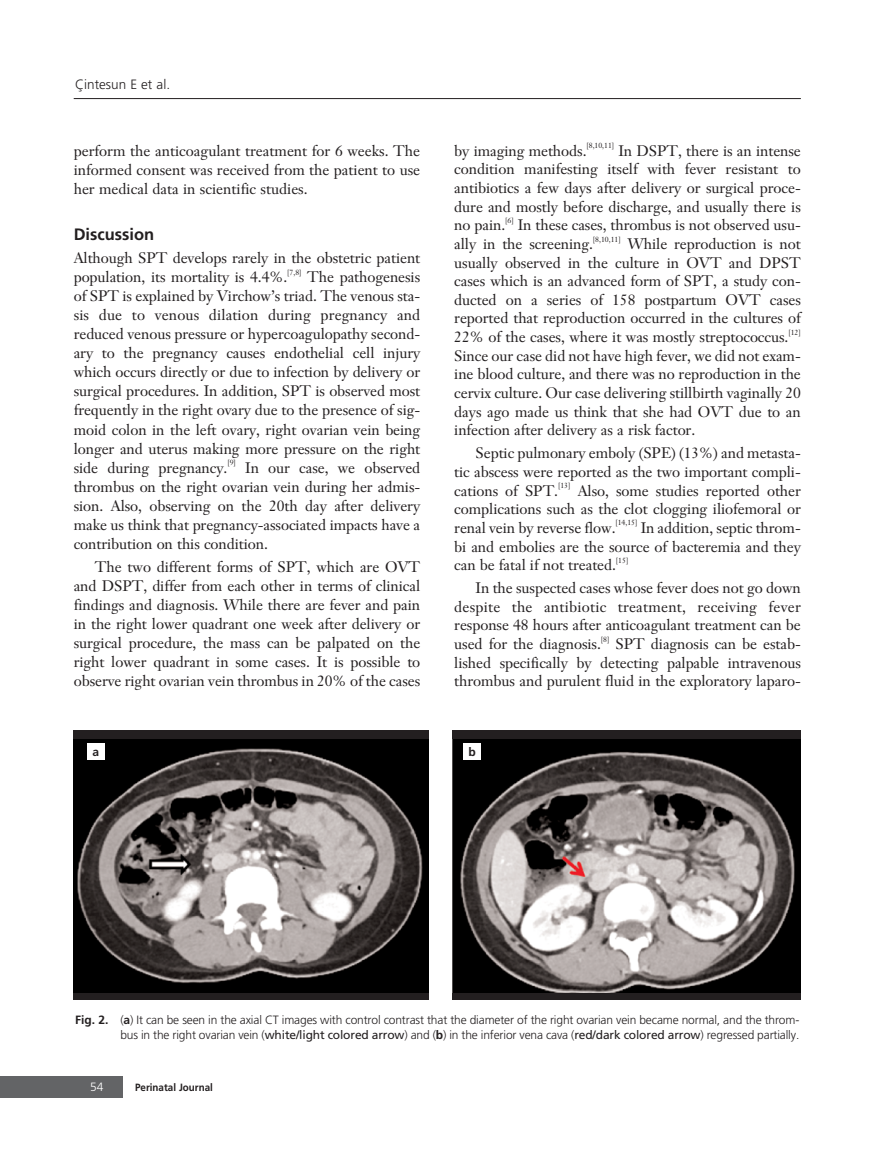
<style>
.page{position:relative;width:876px;height:1174px;background:#fff}
.page>*{position:absolute;margin:0;border:0;box-sizing:border-box;transform-origin:0 0}
.t1{font:700 16.5px "Frutiger";color:#231f20}
.t2{font:15px/18.6px "Janson Text";letter-spacing:-.005em;color:#231f20;text-align:justify}
.t3{font:300 13.5px "Frutiger";color:#231f20}
.t4{font:300 12px/14.4px "Frutiger";letter-spacing:-.01em;color:#231f20;text-align:right}
.t5{font:300 12px "Frutiger";color:#fff}
.t6{font:700 12px "Frutiger";color:#231f20}
.t7{font:700 10.5px "Frutiger";color:#231f20;scale:.94 1}
.t8{font:7.5px "Janson Text";letter-spacing:-.005em;color:#231f20}
.s1{font-weight:700}
.s2{font-weight:400}
</style>
<div class="page">
<div style="left:0;top:1076px;width:122px;height:22px;background:#636466"></div>
<hr style="left:74px;top:98px;width:727px;height:1px;background:#231f20">
<div style="left:74px;top:730px;width:727px;height:270px;background:#231f20"></div>
<img style="left:74px;top:740px;width:727px;height:252px">
<div style="left:87px;top:743px;width:17px;height:17px;background:#fff"></div>
<div style="left:464px;top:743px;width:17px;height:17px;background:#fff"></div>
<div style="left:430px;top:723px;width:22px;height:279px;background:#fff"></div>
<p class="t3" style="left:75px;top:79px;width:96px">Çintesun E et al.</p>
<p class="t2" style="left:74px;top:142px;width:348px;line-height:19px">perform the anticoagulant treatment for 6 weeks. The informed consent was received from the patient to use her medical data in scientific studies.</p>
<p class="t1" style="left:74px;top:227px;width:82px">Discussion</p>
<p class="t2" style="left:74px;top:250px;width:348px;line-height:19px">Although SPT develops rarely in the obstetric patient population, its mortality is 4.4%.</p>
<p class="t8" style="left:287px;top:269px;width:16px">[7,8]</p>
<p class="t2" style="left:74px;top:269px;width:348px;line-height:19px;text-indent:234px">The pathogenesis of SPT is explained by Virchow’s triad. The venous sta&shy;sis due to venous dilation during pregnancy and reduced venous pressure or hypercoagulopathy second&shy;ary to the pregnancy causes endothelial cell injury which occurs directly or due to infection by delivery or surgical procedures. In addition, SPT is observed most frequently in the right ovary due to the presence of sig&shy;moid colon in the left ovary, right ovarian vein being longer and uterus making more pressure on the right side during pregnancy.</p>
<p class="t8" style="left:227px;top:459px;width:10px">[9]</p>
<p class="t2" style="left:74px;top:459px;width:348px;line-height:19px;text-indent:172px">In our case, we observed thrombus on the right ovarian vein during her admis&shy;sion. Also, observing on the 20th day after delivery make us think that pregnancy-associated impacts have a contribution on this condition.</p>
<p class="t2" style="left:74px;top:559px;width:348px;line-height:19px;text-indent:21px">The two different forms of SPT, which are OVT and DSPT, differ from each other in terms of clinical findings and diagnosis. While there are fever and pain in the right lower quadrant one week after delivery or surgical procedure, the mass can be palpated on the right lower quadrant in some cases. It is possible to observe right ovarian vein thrombus in 20% of the cases</p>
<p class="t2" style="left:454px;top:143px;width:134px">by imaging methods.</p>
<p class="t8" style="left:586px;top:143px;width:29px">[8,10,11]</p>
<p class="t2" style="left:454px;top:143px;width:348px;text-indent:164px">In DSPT, there is an intense condition manifesting itself with fever resistant to antibiotics a few days after delivery or surgical proce&shy;dure and mostly before discharge, and usually there is no pain.</p>
<p class="t8" style="left:505px;top:217px;width:10px">[6]</p>
<p class="t2" style="left:454px;top:217px;width:348px;text-indent:63px">In these cases, thrombus is not observed usu&shy;ally in the screening.</p>
<p class="t8" style="left:593px;top:236px;width:29px">[8,10,11]</p>
<p class="t2" style="left:454px;top:236px;width:348px;text-indent:173px">While reproduction is not usually observed in the culture in OVT and DPST cases which is an advanced form of SPT, a study con&shy;ducted on a series of 158 postpartum OVT cases reported that reproduction occurred in the cultures of 22% of the cases, where it was mostly streptococcus.</p>
<p class="t8" style="left:788px;top:329px;width:14px">[12]</p>
<p class="t2" style="left:454px;top:348px;width:348px">Since our case did not have high fever, we did not exam&shy;ine blood culture, and there was no reproduction in the cervix culture. Our case delivering stillbirth vaginally 20 days ago made us think that she had OVT due to an infection after delivery as a risk factor.</p>
<p class="t2" style="left:454px;top:445px;width:348px;text-indent:21px">Septic pulmonary emboly (SPE) (13%) and metasta&shy;tic abscess were reported as the two important compli&shy;cations of SPT.</p>
<p class="t8" style="left:558px;top:482px;width:14px">[13]</p>
<p class="t2" style="left:454px;top:482px;width:348px;text-indent:123px">Also, some studies reported other complications such as the clot clogging iliofemoral or renal vein by reverse flow.</p>
<p class="t8" style="left:615px;top:520px;width:23px">[14,15]</p>
<p class="t2" style="left:454px;top:520px;width:348px;text-indent:186px">In addition, septic throm&shy;bi and embolies are the source of bacteremia and they can be fatal if not treated.</p>
<p class="t8" style="left:616px;top:557px;width:14px">[15]</p>
<p class="t2" style="left:454px;top:580px;width:348px;text-indent:21px">In the suspected cases whose fever does not go down despite the antibiotic treatment, receiving fever response 48 hours after anticoagulant treatment can be used for the diagnosis.</p>
<p class="t8" style="left:601px;top:636px;width:10px">[8]</p>
<p class="t2" style="left:454px;top:636px;width:348px;text-indent:161px">SPT diagnosis can be estab&shy;lished specifically by detecting palpable intravenous thrombus and purulent fluid in the exploratory laparo-</p>
<p class="t6" style="left:92px;top:746px;width:8px">a</p>
<p class="t6" style="left:469px;top:746px;width:9px">b</p>
<p class="t4" style="left:75px;top:1013px;width:726px"><span class="s1">Fig. 2.</span> (<span class="s1">a</span>) It can be seen in the axial CT images with control contrast that the diameter of the right ovarian vein became normal, and the throm&shy;bus in the right ovarian vein (<span class="s2">white/light colored arrow</span>) and (<span class="s1">b</span>) in the inferior vena cava (<span class="s2">red/dark colored arrow</span>) regressed partially.</p>
<p class="t5" style="left:90px;top:1082px;width:15px">54</p>
<p class="t7" style="left:135px;top:1083px;width:84px">Perinatal Journal</p>
</div>
